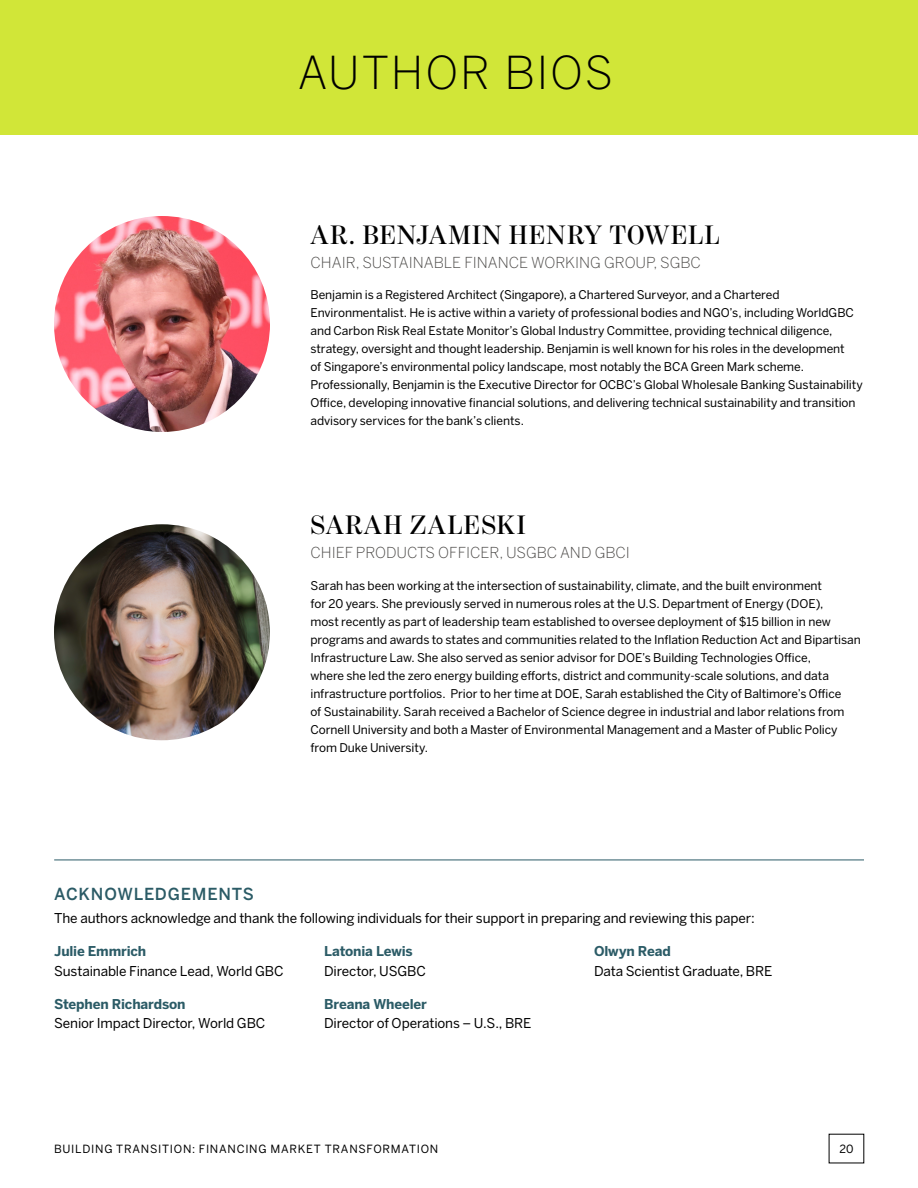
<style>
.page{position:relative;width:918px;height:1188px;background:#fff}
.page>*{position:absolute;margin:0;border:0;box-sizing:border-box;transform-origin:0 0}
.t1{font:300 45px "Benton Sans";letter-spacing:.04em;color:#000}
.t2{font:600 27px "Benton Mod Disp";letter-spacing:.045em;color:#000}
.t3{font:500 16.5px "Benton Sans";letter-spacing:.045em;color:#2b5b66}
.t4{font:300 15px "Benton Sans";color:#4a4846}
.t5{font:13.5px "Benton Sans";letter-spacing:-.01em;color:#000}
.t6{font:700 13.5px "Benton Sans";letter-spacing:-.01em;color:#2b5b66}
.t7{font:12px/18px "Benton Sans";letter-spacing:-.005em;color:#000}
.t8{font:11.25px "Benton Sans";letter-spacing:.065em;color:#000}
</style>
<div class="page">
<img style="left:54px;top:216px;width:216px;height:216px;border-radius:108px">
<img style="left:54px;top:524px;width:216px;height:216px;border-radius:108px">
<hr style="left:54px;top:860px;width:810px;height:1px;background:#2b5b66">
<div style="left:0;top:0;width:918px;height:135px;background:#d1e638"></div>
<h1 class="t1" style="left:298px;top:47px;width:317px">AUTHOR BIOS</h1>
<h2 class="t2" style="left:310px;top:220px;width:411px">AR. BENJAMIN HENRY TOWELL</h2>
<p class="t4" style="left:310px;top:253px;width:392px">CHAIR, SUSTAINABLE FINANCE WORKING GROUP, SGBC</p>
<p class="t7" style="left:310px;top:286px;width:554px">Benjamin is a Registered Architect (Singapore), a Chartered Surveyor, and a Chartered Environmentalist. He is active within a variety of professional bodies and NGO’s, including WorldGBC and Carbon Risk Real Estate Monitor’s Global Industry Committee, providing technical diligence, strategy, oversight and thought leadership. Benjamin is well known for his roles in the development<br>of Singapore’s environmental policy landscape, most notably the BCA Green Mark scheme.<br>Professionally, Benjamin is the Executive Director for OCBC’s Global Wholesale Banking Sustainability Office, developing innovative financial solutions, and delivering technical sustainability and transition advisory services for the bank’s clients.</p>
<h2 class="t2" style="left:310px;top:510px;width:217px">SARAH ZALESKI</h2>
<p class="t4" style="left:310px;top:544px;width:321px">CHIEF PRODUCTS OFFICER, USGBC AND GBCI</p>
<p class="t7" style="left:310px;top:576px;width:552px">Sarah has been working at the intersection of sustainability, climate, and the built environment<br>for 20 years. She previously served in numerous roles at the U.S. Department of Energy (DOE),<br>most recently as part of leadership team established to oversee deployment of $15 billion in new programs and awards to states and communities related to the Inflation Reduction Act and Bipartisan Infrastructure Law. She also served as senior advisor for DOE’s Building Technologies Office,<br>where she led the zero energy building efforts, district and community-scale solutions, and data infrastructure portfolios. Prior to her time at DOE, Sarah established the City of Baltimore’s Office<br>of Sustainability. Sarah received a Bachelor of Science degree in industrial and labor relations from Cornell University and both a Master of Environmental Management and a Master of Public Policy from Duke University.</p>
<h3 class="t3" style="left:54px;top:884px;width:201px">ACKNOWLEDGEMENTS</h3>
<p class="t5" style="left:54px;top:910px;width:702px">The authors acknowledge and thank the following individuals for their support in preparing and reviewing this paper:</p>
<p class="t6" style="left:54px;top:943px;width:93px">Julie Emmrich</p>
<p class="t5" style="left:54px;top:963px;width:231px">Sustainable Finance Lead, World GBC</p>
<p class="t6" style="left:54px;top:996px;width:133px">Stephen Richardson</p>
<p class="t5" style="left:54px;top:1015px;width:213px">Senior Impact Director, World GBC</p>
<p class="t6" style="left:594px;top:943px;width:78px">Olwyn Read</p>
<p class="t5" style="left:594px;top:963px;width:180px">Data Scientist Graduate, BRE</p>
<p class="t6" style="left:324px;top:943px;width:90px">Latonia Lewis</p>
<p class="t5" style="left:324px;top:963px;width:103px">Director, USGBC</p>
<p class="t6" style="left:324px;top:996px;width:104px">Breana Wheeler</p>
<p class="t5" style="left:324px;top:1015px;width:209px">Director of Operations – U.S., BRE</p>
<p class="t8" style="left:54px;top:1142px;width:386px">BUILDING TRANSITION: FINANCING MARKET TRANSFORMATION</p>
<p class="t8" style="left:839px;top:1142px;width:15px">20</p>
</div>
